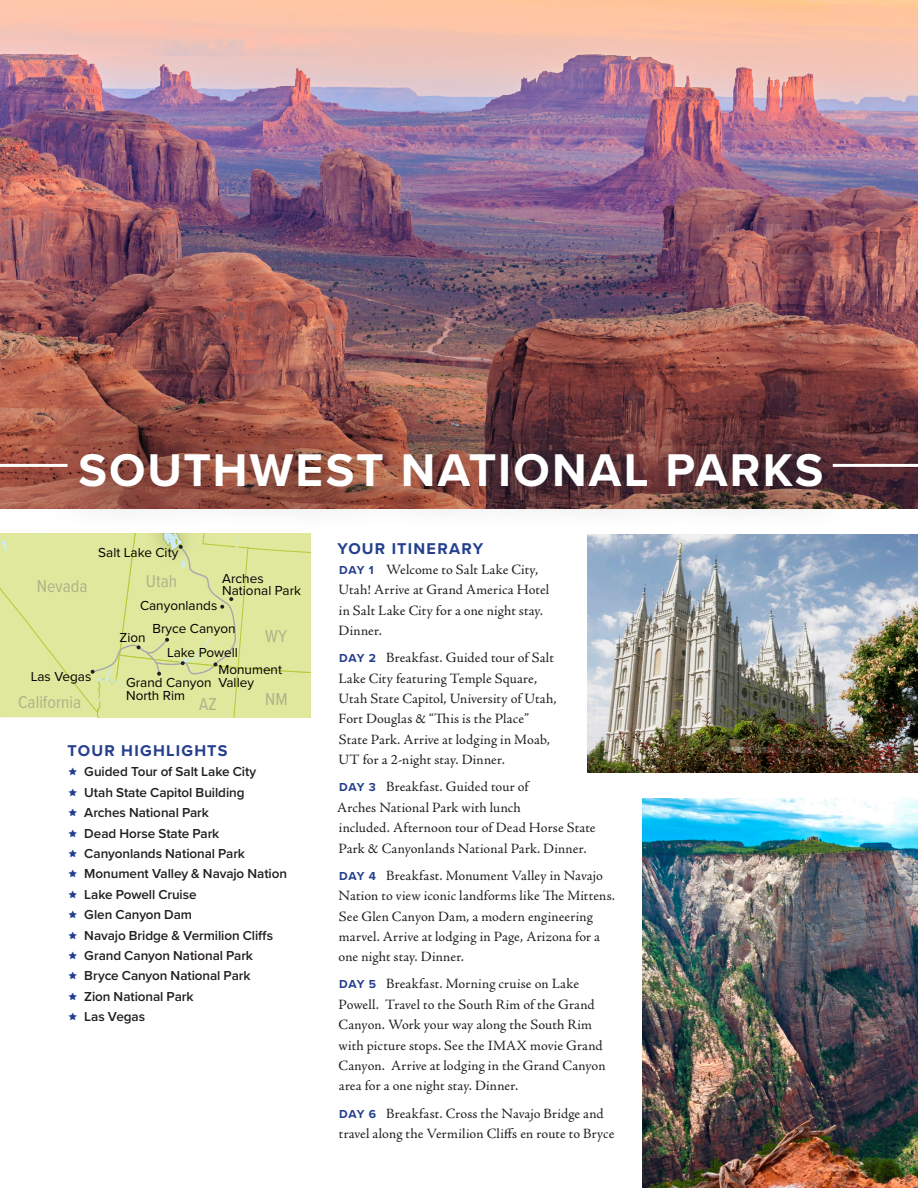
<style>
.page{position:relative;width:918px;height:1188px;background:#fff}
.page>*{position:absolute;margin:0;border:0;box-sizing:border-box;transform-origin:0 0}
.TOUR{font:700 47.55px "Proxima Nova";letter-spacing:.045em;color:#fff}
.t1{font:17.85px "Proxima Nova Cond";color:#afb389}
.Head{font:700 16.2px "Proxima Nova";letter-spacing:.075em;color:#253f8e}
.Itinerary{font:14.25px/20.4px "Adobe Jenson Pro";letter-spacing:.01em;color:#231f20}
.t2{font:600 13.5px "Proxima Nova";letter-spacing:-.005em;color:#231f20}
.t3{font:13.5px/13.4px "Proxima Nova";color:#000}
.s1{font-family:"Proxima Nova";font-weight:700;font-size:12px;color:#253f8e}
</style>
<div class="page">
<img style="left:0;top:0;width:918px;height:509px">
<img style="left:588px;top:534px;width:330px;height:239px">
<div style="left:0;top:533px;width:310px;height:184px;background:#dfe89d"></div>
<img style="left:643px;top:798px;width:275px;height:390px">
<div style="left:37px;top:408px;width:828px;height:124px;background:#231f20;opacity:.75"></div>
<hr style="left:0;top:464px;width:68px;height:3px;background:#fff">
<hr style="left:833px;top:464px;width:85px;height:3px;background:#fff">
<p class="TOUR" style="left:79px;top:435px;width:746px">SOUTHWEST NATIONAL PARKS</p>
<p class="t3" style="left:98px;top:545px;width:82px">Salt Lake City</p>
<p class="t1" style="left:37px;top:573px;width:52px">Nevada</p>
<p class="t1" style="left:146px;top:568px;width:33px">Utah</p>
<p class="t3" style="left:222px;top:571px;width:80px;line-height:12.8px">Arches<br>National Park</p>
<p class="t3" style="left:153px;top:593px;width:85px;line-height:23.1px;text-indent:-13px">Canyonlands<br>Bryce Canyon</p>
<p class="t3" style="left:120px;top:630px;width:28px">Zion</p>
<p class="t3" style="left:167px;top:646px;width:72px">Lake Powell</p>
<p class="t1" style="left:265px;top:623px;width:23px">WY</p>
<p class="t3" style="left:126px;top:662px;width:157px;text-indent:92px">Monument<br>Grand Canyon Valley<br>North Rim</p>
<p class="t3" style="left:31px;top:669px;width:62px">Las Vegas</p>
<p class="t1" style="left:18px;top:689px;width:65px">California</p>
<p class="t1" style="left:199px;top:691px;width:19px">AZ</p>
<p class="t1" style="left:265px;top:686px;width:24px">NM</p>
<p class="Head" style="left:68px;top:739px;width:162px">TOUR HIGHLIGHTS</p>
<p class="t2" style="left:84px;top:762px;width:174px">Guided Tour of Salt Lake City</p>
<p class="t2" style="left:84px;top:782px;width:162px">Utah State Capitol Building</p>
<p class="t2" style="left:84px;top:803px;width:126px">Arches National Park</p>
<p class="t2" style="left:84px;top:823px;width:137px">Dead Horse State Park</p>
<p class="t2" style="left:84px;top:843px;width:162px">Canyonlands National Park</p>
<p class="t2" style="left:84px;top:864px;width:204px">Monument Valley &amp; Navajo Nation</p>
<p class="t2" style="left:84px;top:884px;width:114px">Lake Powell Cruise</p>
<p class="t2" style="left:84px;top:905px;width:109px">Glen Canyon Dam</p>
<p class="t2" style="left:84px;top:925px;width:190px">Navajo Bridge &amp; Vermilion Cliffs</p>
<p class="t2" style="left:84px;top:945px;width:170px">Grand Canyon National Park</p>
<p class="t2" style="left:84px;top:966px;width:168px">Bryce Canyon National Park</p>
<p class="t2" style="left:84px;top:986px;width:111px">Zion National Park</p>
<p class="t2" style="left:84px;top:1007px;width:62px">Las Vegas</p>
<p class="Head" style="left:337px;top:536px;width:147px">YOUR ITINERARY</p>
<p class="Itinerary" style="left:339px;top:560px;width:212px"><span class="s1">DAY 1</span> Welcome to Salt Lake City,<br>Utah! Arrive at Grand America Hotel in Salt Lake City for a one night stay.<br>Dinner.</p>
<p class="Itinerary" style="left:338px;top:648px;width:220px"><span class="s1">DAY 2</span> Breakfast. Guided tour of Salt Lake City featuring Temple Square, Utah State Capitol, University of Utah, Fort Douglas &amp; “This is the Place” State Park. Arrive at lodging in Moab, UT for a 2-night stay. Dinner.</p>
<p class="Itinerary" style="left:337px;top:777px;width:260px"><span class="s1">DAY 3</span> Breakfast. Guided tour of<br>Arches National Park with lunch<br>included. Afternoon tour of Dead Horse State Park &amp; Canyonlands National Park. Dinner.</p>
<p class="Itinerary" style="left:339px;top:865px;width:278px"><span class="s1">DAY 4</span> Breakfast. Monument Valley in Navajo Nation to view iconic landforms like The Mittens.<br>See Glen Canyon Dam, a modern engineering marvel. Arrive at lodging in Page, Arizona for a one night stay. Dinner.</p>
<p class="Itinerary" style="left:339px;top:974px;width:269px"><span class="s1">DAY 5</span> Breakfast. Morning cruise on Lake Powell. Travel to the South Rim of the Grand Canyon. Work your way along the South Rim with picture stops. See the IMAX movie Grand Canyon. Arrive at lodging in the Grand Canyon area for a one night stay. Dinner.</p>
<p class="Itinerary" style="left:339px;top:1103px;width:277px"><span class="s1">DAY 6</span> Breakfast. Cross the Navajo Bridge and travel along the Vermilion Cliffs en route to Bryce</p>
</div>
